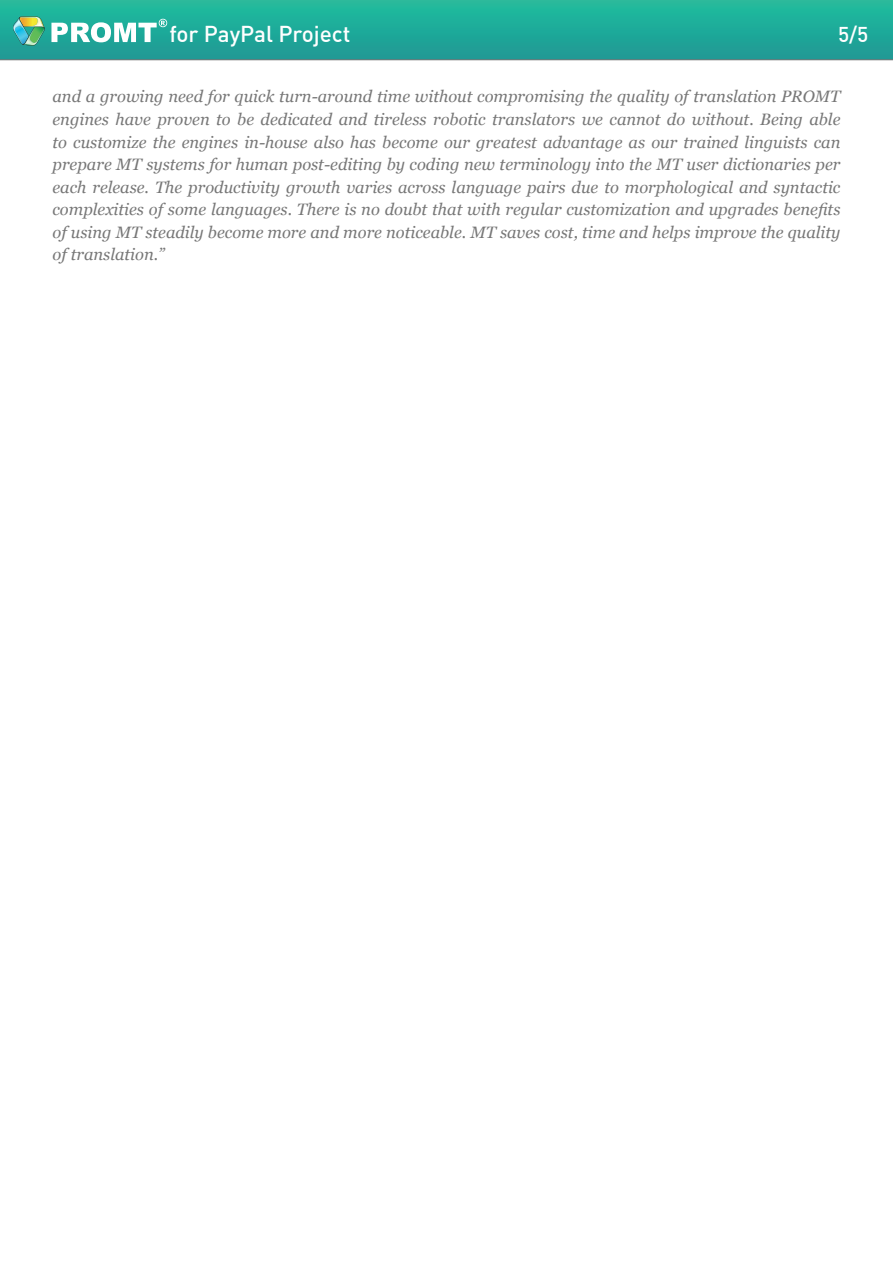
<style>
.page{position:relative;width:893px;height:1263px;background:#fff}
.page>*{position:absolute;margin:0;border:0;box-sizing:border-box;transform-origin:0 0}
.t1{font:500 22.5px "DIN Cyr";color:#fff}
.t2{font:500 21px "DIN Cyr";color:#fff}
.t3{font:italic 16.5px/22.5px "Georgia";color:#777;text-align:justify}
</style>
<div class="page">
<div style="left:0;top:0;width:893px;height:60px;background:linear-gradient(to bottom,#20bd9d,#1e9895)"></div>
<hr style="left:0;top:59px;width:893px;height:1px;background:#777">
<svg style="left:51px;top:19px;width:116px;height:23px"></svg>
<svg style="left:13px;top:16px;width:32px;height:30px"></svg>
<img style="left:21px;top:17px;width:23px;height:10px">
<img style="left:14px;top:19px;width:14px;height:24px">
<img style="left:24px;top:28px;width:20px;height:17px">
<h1 class="t1" style="left:169px;top:20px;width:183px">for PayPal Project</h1>
<p class="t2" style="left:838px;top:22px;width:32px">5/5</p>
<p class="t3" style="left:52px;top:86px;width:789px">and a growing need for quick turn-around time without compromising the quality of translation PROMT engines have proven to be dedicated and tireless robotic translators we cannot do without. Being able to customize the engines in-house also has become our greatest advantage as our trained linguists can prepare MT systems for human post-editing by coding new terminology into the MT user dictionaries per each release. The productivity growth varies across language pairs due to morphological and syntactic complexities of some languages. There is no doubt that with regular customization and upgrades benefits of using MT steadily become more and more noticeable. MT saves cost, time and helps improve the quality of translation.”</p>
</div>
